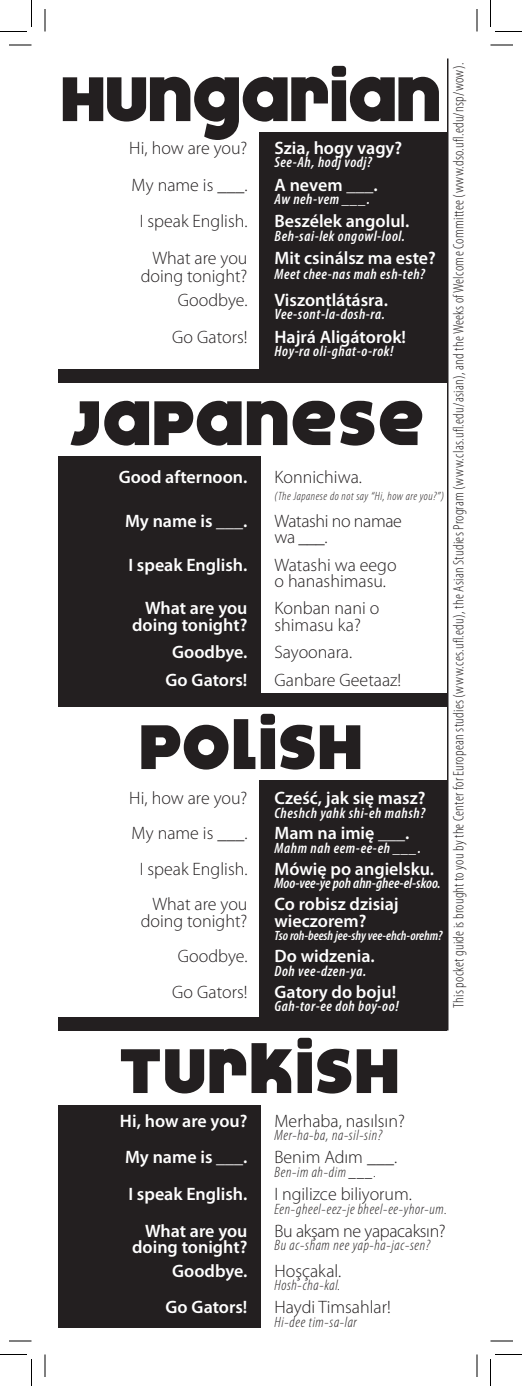
<style>
.page{position:relative;width:522px;height:1386px;background:#fff}
.page>*{position:absolute;margin:0;border:0;box-sizing:border-box;transform-origin:0 0}
.t1{font:76.5px "Dokyo";letter-spacing:.02em;color:#231f20}
.t2{font:76.5px "Dokyo";color:#231f20}
.t3{font:600 18px "Myriad Pro";color:#fff}
.t4{font:300 18px/16.5px "Myriad Pro";color:#231f20}
.t5{font:300 18px/16.5px "Myriad Pro";letter-spacing:-.02em;color:#231f20}
.t6{font:italic 600 condensed 15px "Myriad Pro";letter-spacing:.04em;color:#fff}
.t7{font:300 condensed 15px "Myriad Pro";letter-spacing:.02em;color:#231f20}
.t8{font:italic 300 condensed 15px "Myriad Pro";letter-spacing:.04em;color:#231f20}
.t9{font:italic 600 condensed 15px "Myriad Pro";color:#fff}
.t10{font:italic 600 condensed 13.5px "Myriad Pro";color:#fff}
.t11{font:italic 300 condensed 12px "Myriad Pro";letter-spacing:.04em;color:#231f20}
</style>
<div class="page">
<div style="left:58px;top:1017px;width:389px;height:13px;background:#231f20"></div>
<div style="left:58px;top:693px;width:389px;height:13px;background:#231f20"></div>
<div style="left:58px;top:369px;width:389px;height:13px;background:#231f20"></div>
<div style="left:260px;top:133px;width:187px;height:236px;background:#231f20"></div>
<div style="left:260px;top:781px;width:187px;height:236px;background:#231f20"></div>
<div style="left:58px;top:1105px;width:203px;height:223px;background:#231f20"></div>
<div style="left:58px;top:457px;width:203px;height:236px;background:#231f20"></div>
<hr style="left:447px;top:58px;width:1px;height:972px;background:#231f20">
<svg style="left:9px;top:45px;width:23px;height:1px"></svg>
<svg style="left:490px;top:45px;width:23px;height:1px"></svg>
<svg style="left:9px;top:1341px;width:23px;height:1px"></svg>
<svg style="left:490px;top:1341px;width:23px;height:1px"></svg>
<svg style="left:45px;top:9px;width:1px;height:23px"></svg>
<svg style="left:45px;top:1354px;width:1px;height:23px"></svg>
<svg style="left:477px;top:9px;width:1px;height:23px"></svg>
<svg style="left:477px;top:1354px;width:1px;height:23px"></svg>
<svg style="left:0;top:0;width:32px;height:32px"></svg>
<svg style="left:0;top:1354px;width:32px;height:32px"></svg>
<svg style="left:490px;top:0;width:32px;height:32px"></svg>
<svg style="left:490px;top:1354px;width:32px;height:32px"></svg>
<h1 class="t2" style="left:63px;top:54px;width:381px">Hungarian</h1>
<p class="t4" style="left:129px;top:140px;width:120px">Hi, how are you?</p>
<p class="t3" style="left:274px;top:138px;width:129px">Szia, hogy vagy?</p>
<p class="t6" style="left:274px;top:153px;width:99px">See-Ah, hodj vodj?</p>
<p class="t4" style="left:132px;top:177px;width:117px">My name is ___.</p>
<p class="t3" style="left:274px;top:174px;width:105px">A nevem ___.</p>
<p class="t6" style="left:274px;top:190px;width:97px">Aw neh-vem ___.</p>
<p class="t4" style="left:140px;top:213px;width:109px">I speak English.</p>
<p class="t3" style="left:274px;top:211px;width:136px">Beszélek angolul.</p>
<p class="t6" style="left:274px;top:227px;width:132px">Beh-sai-lek ongowl-lool.</p>
<p class="t4" style="left:153px;top:250px;width:96px">What are you</p>
<p class="t3" style="left:274px;top:248px;width:163px">Mit csinálsz ma este?</p>
<p class="t4" style="left:141px;top:268px;width:108px">doing tonight?</p>
<p class="t6" style="left:274px;top:265px;width:152px">Meet chee-nas mah esh-teh?</p>
<p class="t4" style="left:178px;top:292px;width:71px">Goodbye.</p>
<p class="t3" style="left:274px;top:290px;width:115px">Viszontlátásra.</p>
<p class="t6" style="left:274px;top:305px;width:112px">Vee-sont-la-dosh-ra.</p>
<p class="t4" style="left:172px;top:329px;width:77px">Go Gators!</p>
<p class="t3" style="left:274px;top:327px;width:133px">Hajrá Aligátorok!</p>
<p class="t6" style="left:274px;top:342px;width:120px">Hoy-ra oli-ghat-o-rok!</p>
<h1 class="t1" style="left:71px;top:378px;width:357px">Japanese</h1>
<p class="t3" style="left:119px;top:467px;width:130px">Good afternoon.</p>
<p class="t4" style="left:274px;top:469px;width:89px">Konnichiwa.</p>
<p class="t11" style="left:274px;top:488px;width:171px">(The Japanese do not say “Hi, how are you?”)</p>
<p class="t3" style="left:125px;top:511px;width:124px">My name is ___.</p>
<p class="t5" style="left:274px;top:513px;width:129px">Watashi no namae wa ___.</p>
<p class="t3" style="left:129px;top:555px;width:120px">I speak English.</p>
<p class="t4" style="left:274px;top:557px;width:124px">Watashi wa eego o hanashimasu.</p>
<p class="t3" style="left:145px;top:598px;width:104px">What are you</p>
<p class="t4" style="left:274px;top:600px;width:106px">Konban nani o</p>
<p class="t3" style="left:132px;top:615px;width:117px">doing tonight?</p>
<p class="t4" style="left:274px;top:617px;width:88px">shimasu ka?</p>
<p class="t3" style="left:172px;top:642px;width:77px">Goodbye.</p>
<p class="t4" style="left:274px;top:644px;width:79px">Sayoonara.</p>
<p class="t3" style="left:166px;top:670px;width:83px">Go Gators!</p>
<p class="t4" style="left:274px;top:672px;width:128px">Ganbare Geetaaz!</p>
<h1 class="t1" style="left:141px;top:702px;width:224px">Polish</h1>
<p class="t4" style="left:129px;top:790px;width:120px">Hi, how are you?</p>
<p class="t3" style="left:274px;top:788px;width:153px">Cześć, jak się masz?</p>
<p class="t6" style="left:274px;top:803px;width:152px">Cheshch yahk shi-eh mahsh?</p>
<p class="t4" style="left:132px;top:825px;width:117px">My name is ___.</p>
<p class="t3" style="left:274px;top:823px;width:136px">Mam na imię ___.</p>
<p class="t6" style="left:274px;top:839px;width:148px">Mahm nah eem-ee-eh ___.</p>
<p class="t4" style="left:140px;top:861px;width:109px">I speak English.</p>
<p class="t3" style="left:274px;top:859px;width:161px">Mówię po angielsku.</p>
<p class="t9" style="left:274px;top:874px;width:168px">Moo-vee-ye poh ahn-ghee-el-skoo.</p>
<p class="t4" style="left:153px;top:896px;width:96px">What are you</p>
<p class="t3" style="left:274px;top:894px;width:126px">Co robisz dzisiaj</p>
<p class="t4" style="left:141px;top:913px;width:108px">doing tonight?</p>
<p class="t3" style="left:274px;top:911px;width:94px">wieczorem?</p>
<p class="t10" style="left:274px;top:927px;width:170px">Tso roh-beesh jee-shy vee-ehch-orehm?</p>
<p class="t4" style="left:178px;top:948px;width:71px">Goodbye.</p>
<p class="t3" style="left:274px;top:946px;width:102px">Do widzenia.</p>
<p class="t6" style="left:274px;top:961px;width:93px">Doh vee-dzen-ya.</p>
<p class="t4" style="left:172px;top:984px;width:77px">Go Gators!</p>
<p class="t3" style="left:274px;top:981px;width:123px">Gatory do boju!</p>
<p class="t6" style="left:274px;top:997px;width:126px">Gah-tor-ee doh boy-oo!</p>
<h1 class="t1" style="left:121px;top:1026px;width:282px">Turkish</h1>
<p class="t7" style="left:450px;top:1008px;width:947px;rotate:-90deg">This pocket guide is brought to you by the Center for European studies (www.ces.ufl.edu), the Asian Studies Program (www.clas.ufl.edu/asian), and the Weeks of Welcome Committee (www.dso.ufl.edu/nsp/wow).</p>
<p class="t3" style="left:120px;top:1110px;width:129px">Hi, how are you?</p>
<p class="t4" style="left:274px;top:1113px;width:132px">Merhaba, nasılsın?</p>
<p class="t8" style="left:274px;top:1126px;width:109px">Mer-ha-ba, na-sil-sin?</p>
<p class="t3" style="left:125px;top:1147px;width:124px">My name is ___.</p>
<p class="t4" style="left:274px;top:1149px;width:124px">Benim Adım ___.</p>
<p class="t8" style="left:274px;top:1163px;width:103px">Ben-im ah-dim ___.</p>
<p class="t3" style="left:129px;top:1184px;width:120px">I speak English.</p>
<p class="t4" style="left:274px;top:1186px;width:139px">I ngilizce biliyorum.</p>
<p class="t8" style="left:274px;top:1200px;width:174px">Een-gheel-eez-je bheel-ee-yhor-um.</p>
<p class="t3" style="left:145px;top:1221px;width:104px">What are you</p>
<p class="t5" style="left:274px;top:1223px;width:173px">Bu akşam ne yapacaksın?</p>
<p class="t3" style="left:132px;top:1237px;width:117px">doing tonight?</p>
<p class="t8" style="left:274px;top:1236px;width:157px">Bu ac-sham nee yap-ha-jac-sen?</p>
<p class="t3" style="left:172px;top:1260px;width:77px">Goodbye.</p>
<p class="t4" style="left:274px;top:1263px;width:68px">Hoşçakal.</p>
<p class="t8" style="left:274px;top:1276px;width:67px">Hosh-cha-kal.</p>
<p class="t3" style="left:166px;top:1297px;width:83px">Go Gators!</p>
<p class="t4" style="left:274px;top:1299px;width:118px">Haydi Timsahlar!</p>
<p class="t8" style="left:274px;top:1313px;width:84px">Hi-dee tim-sa-lar</p>
</div>
